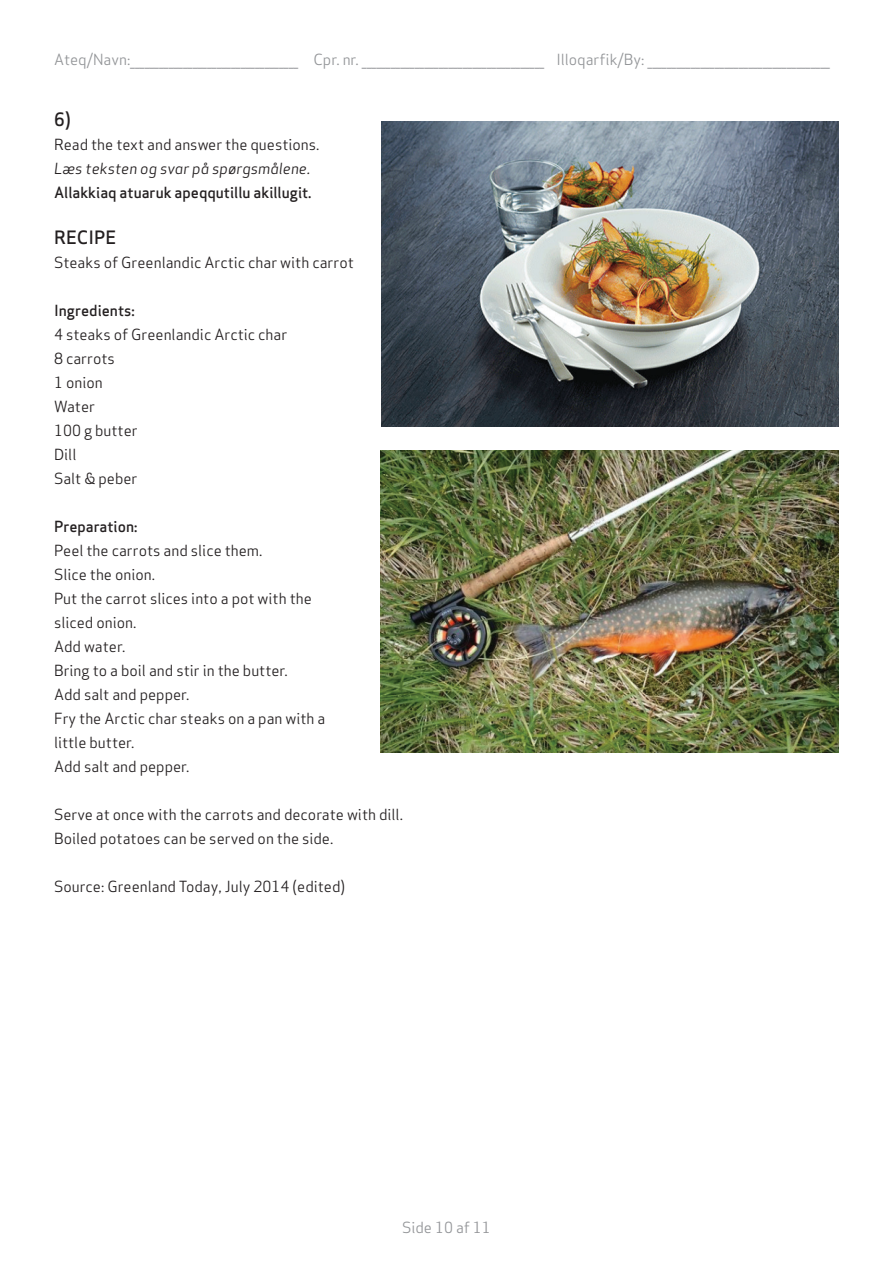
<style>
.page{position:relative;width:893px;height:1263px;background:#fff}
.page>*{position:absolute;margin:0;border:0;box-sizing:border-box;transform-origin:0 0}
.Overskrift{font:500 18px "Apex Sans";color:#231f20}
.t1{font:15px/24px "Apex Sans";color:#231f20}
.t2{font:15px "Apex Sans";color:#939598}
.t3{font:500 15px "Apex Sans";color:#231f20}
.t4{font:15px "Apex Sans Book Italic T";color:#231f20}
</style>
<div class="page">
<img style="left:381px;top:451px;width:458px;height:302px">
<img style="left:381px;top:121px;width:458px;height:305px">
<p class="t2" style="left:54px;top:47px;width:777px">Ateq/Navn:___________________________________ Cpr. nr. ______________________________________ Illoqarfik/By: ______________________________________</p>
<p class="Overskrift" style="left:54px;top:104px;width:18px">6)</p>
<p class="t1" style="left:54px;top:131px;width:267px">Read the text and answer the questions.</p>
<p class="t4" style="left:54px;top:159px;width:258px">Læs teksten og svar på spørgsmålene.</p>
<p class="t3" style="left:54px;top:179px;width:259px">Allakkiaq atuaruk apeqqutillu akillugit.</p>
<p class="Overskrift" style="left:54px;top:221px;width:64px">RECIPE</p>
<p class="t1" style="left:54px;top:249px;width:301px">Steaks of Greenlandic Arctic char with carrot</p>
<p class="t3" style="left:54px;top:297px;width:82px">Ingredients:</p>
<p class="t1" style="left:54px;top:321px;width:235px">4 steaks of Greenlandic Arctic char</p>
<p class="t1" style="left:54px;top:345px;width:62px">8 carrots</p>
<p class="t1" style="left:54px;top:369px;width:50px">1 onion</p>
<p class="t1" style="left:54px;top:393px;width:43px">Water</p>
<p class="t1" style="left:54px;top:417px;width:85px">100 g butter</p>
<p class="t1" style="left:54px;top:441px;width:24px">Dill</p>
<p class="t1" style="left:54px;top:465px;width:85px">Salt &amp; peber</p>
<p class="t3" style="left:54px;top:513px;width:85px">Preparation:</p>
<p class="t1" style="left:54px;top:537px;width:210px">Peel the carrots and slice them.</p>
<p class="t1" style="left:54px;top:561px;width:103px">Slice the onion.</p>
<p class="t1" style="left:54px;top:585px;width:259px">Put the carrot slices into a pot with the sliced onion.</p>
<p class="t1" style="left:54px;top:633px;width:73px">Add water.</p>
<p class="t1" style="left:54px;top:657px;width:235px">Bring to a boil and stir in the butter.</p>
<p class="t1" style="left:54px;top:681px;width:137px">Add salt and pepper.</p>
<p class="t1" style="left:54px;top:705px;width:273px">Fry the Arctic char steaks on a pan with a little butter.</p>
<p class="t1" style="left:54px;top:753px;width:137px">Add salt and pepper.</p>
<p class="t1" style="left:54px;top:801px;width:350px">Serve at once with the carrots and decorate with dill.</p>
<p class="t1" style="left:54px;top:825px;width:281px">Boiled potatoes can be served on the side.</p>
<p class="t1" style="left:54px;top:873px;width:293px">Source: Greenland Today, July 2014 (edited)</p>
<p class="t2" style="left:402px;top:1215px;width:90px">Side 10 af 11</p>
</div>
